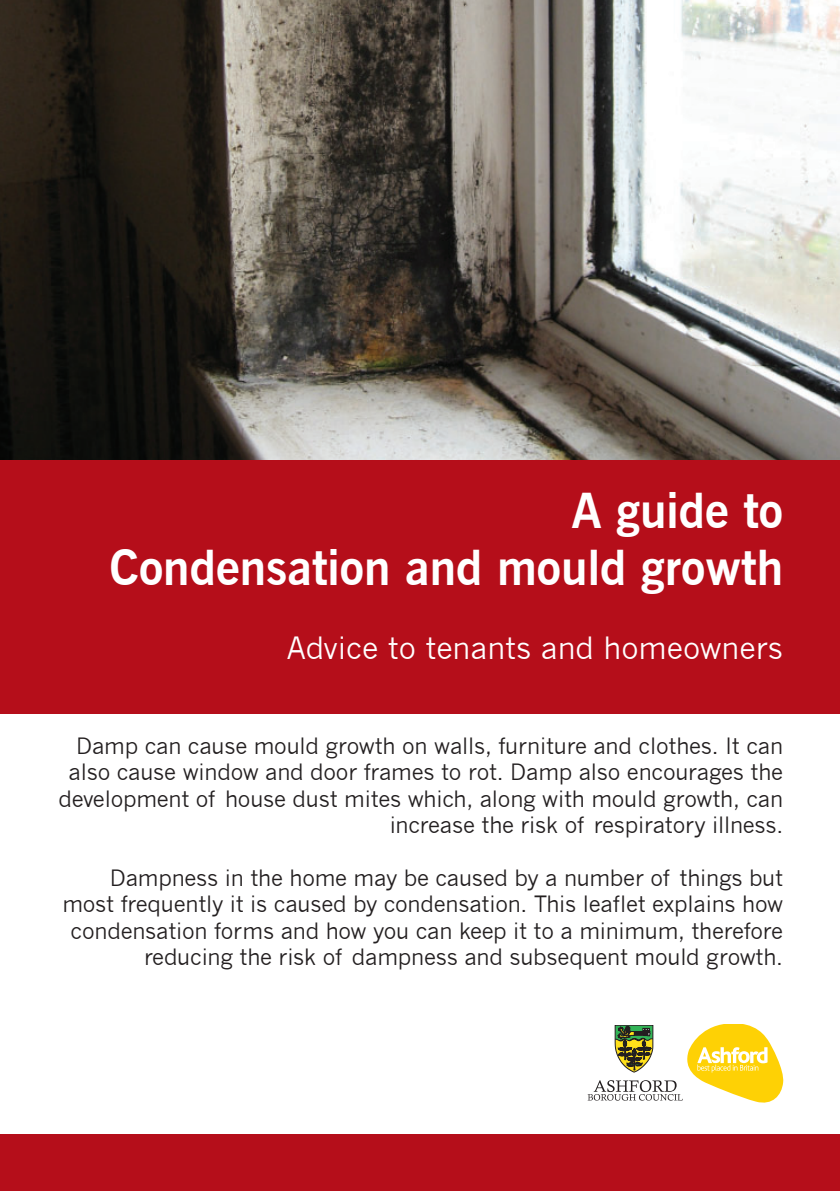
<style>
.page{position:relative;width:840px;height:1191px;background:#fff}
.page>*{position:absolute;margin:0;border:0;box-sizing:border-box;transform-origin:0 0}
.t1{font:700 48px/57.6px "News Gothic BT";color:#fff;text-align:right}
.t2{font:30px "News Gothic";color:#fff}
.t3{font:22px/26.4px "News Gothic";letter-spacing:-.01em;color:#231f20;text-align:right}
</style>
<div class="page">
<div style="left:0;top:1134px;width:839px;height:57px;background:#b50e1a"></div>
<div style="left:0;top:424px;width:839px;height:289px;background:#b50e1a"></div>
<img style="left:0;top:0;width:839px;height:459px">
<svg style="left:587px;top:1024px;width:195px;height:78px"></svg>
<p class="t1" style="left:109px;top:481px;width:675px">A guide to<br>Condensation and mould growth</p>
<p class="t2" style="left:287px;top:631px;width:497px">Advice to tenants and homeowners</p>
<p class="t3" style="left:58px;top:733px;width:726px">Damp can cause mould growth on walls, furniture and clothes. It can also cause window and door frames to rot. Damp also encourages the development of house dust mites which, along with mould growth, can increase the risk of respiratory illness.</p>
<p class="t3" style="left:62px;top:865px;width:722px">Dampness in the home may be caused by a number of things but most frequently it is caused by condensation. This leaflet explains how condensation forms and how you can keep it to a minimum, therefore reducing the risk of dampness and subsequent mould growth.</p>
</div>
